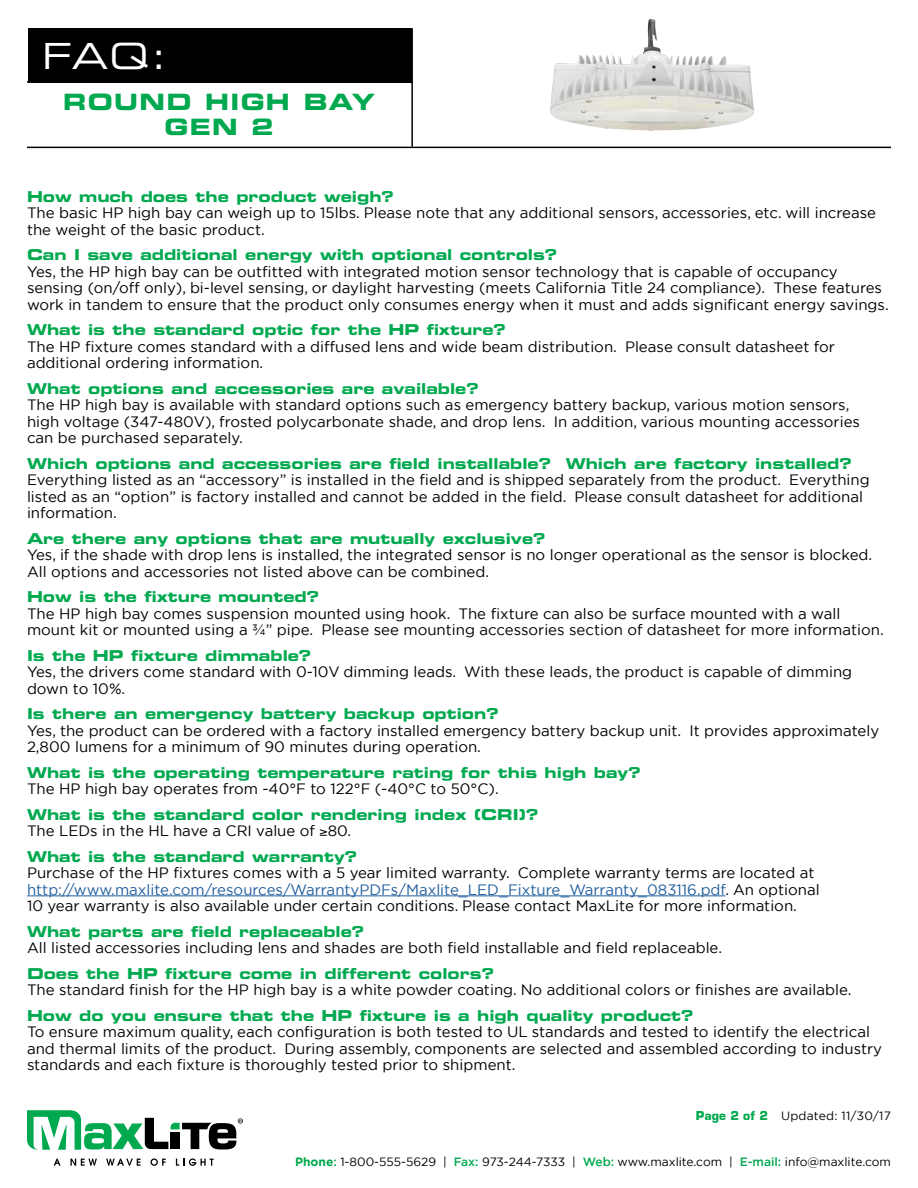
<style>
.page{position:relative;width:918px;height:1188px;background:#fff}
.page>*{position:absolute;margin:0;border:0;box-sizing:border-box;transform-origin:0 0}
.t1{font:36px "Eurostile Extended Two";color:#fff}
.t2{font:22.5px/25.2px "Eurostile Bold Extended Two";letter-spacing:.06em;color:#00a94f;text-align:center}
.t3{font:15px/16.5px "Gotham";color:#000}
.t4{font:15px "Eurostile Bold Extended Two";color:#00a94f}
.t5{font:12px "Gotham";color:#000}
.t6{font:12px "Gotham";letter-spacing:.02em;color:#000}
.s1{color:#215e9e}
.s2{font-family:"Eurostile";font-weight:700;color:#00a94f}
.s3{font-weight:700;color:#00a94f}
.s4{font-weight:500;color:#00a94f}
</style>
<div class="page">
<div style="left:28px;top:28px;width:383px;height:55px;background:#000"></div>
<svg style="left:54px;top:1159px;width:7px;height:7px"></svg>
<svg style="left:70px;top:1159px;width:27px;height:7px"></svg>
<svg style="left:106px;top:1159px;width:35px;height:7px"></svg>
<svg style="left:151px;top:1158px;width:15px;height:8px"></svg>
<svg style="left:176px;top:1158px;width:38px;height:8px"></svg>
<svg style="left:27px;top:1110px;width:216px;height:40px"></svg>
<hr style="left:27px;top:147px;width:864px;height:1px;background:#000">
<hr style="left:27px;top:81px;width:385px;height:2px;background:#000">
<hr style="left:411px;top:28px;width:2px;height:119px;background:#000">
<img style="left:550px;top:19px;width:101px;height:112px">
<hr style="left:27px;top:895px;width:698px;height:1px;background:#215e9e">
<h1 class="t1" style="left:42px;top:32px;width:127px">FAQ:</h1>
<h2 class="t2" style="left:63px;top:89px;width:313px">ROUND HIGH BAY<br>GEN 2</h2>
<p class="t4" style="left:27px;top:186px;width:368px">How much does the product weigh?</p>
<p class="t3" style="left:27px;top:204px;width:851px">The basic HP high bay can weigh up to 15lbs. Please note that any additional sensors, accessories, etc. will increase the weight of the basic product.</p>
<p class="t4" style="left:27px;top:244px;width:532px">Can I save additional energy with optional controls?</p>
<p class="t3" style="left:27px;top:263px;width:863px">Yes, the HP high bay can be outfitted with integrated motion sensor technology that is capable of occupancy sensing (on/off only), bi-level sensing, or daylight harvesting (meets California Title 24 compliance). These features work in tandem to ensure that the product only consumes energy when it must and adds significant energy savings.</p>
<p class="t4" style="left:27px;top:319px;width:480px">What is the standard optic for the HP fixture?</p>
<p class="t3" style="left:27px;top:338px;width:810px">The HP fixture comes standard with a diffused lens and wide beam distribution. Please consult datasheet for additional ordering information.</p>
<p class="t4" style="left:27px;top:378px;width:453px">What options and accessories are available?</p>
<p class="t3" style="left:27px;top:396px;width:835px">The HP high bay is available with standard options such as emergency battery backup, various motion sensors, high voltage (347-480V), frosted polycarbonate shade, and drop lens. In addition, various mounting accessories can be purchased separately.</p>
<p class="t4" style="left:27px;top:453px;width:826px">Which options and accessories are field installable? Which are factory installed?</p>
<p class="t3" style="left:27px;top:471px;width:844px">Everything listed as an “accessory” is installed in the field and is shipped separately from the product. Everything listed as an “option” is factory installed and cannot be added in the field. Please consult datasheet for additional information.</p>
<p class="t4" style="left:27px;top:528px;width:520px">Are there any options that are mutually exclusive?</p>
<p class="t3" style="left:27px;top:546px;width:847px">Yes, if the shade with drop lens is installed, the integrated sensor is no longer operational as the sensor is blocked.<br>All options and accessories not listed above can be combined.</p>
<p class="t4" style="left:27px;top:586px;width:294px">How is the fixture mounted?</p>
<p class="t3" style="left:27px;top:605px;width:858px">The HP high bay comes suspension mounted using hook. The fixture can also be surface mounted with a wall mount kit or mounted using a ¾” pipe. Please see mounting accessories section of datasheet for more information.</p>
<p class="t4" style="left:27px;top:645px;width:286px">Is the HP fixture dimmable?</p>
<p class="t3" style="left:27px;top:663px;width:827px">Yes, the drivers come standard with 0-10V dimming leads. With these leads, the product is capable of dimming down to 10%.</p>
<p class="t4" style="left:27px;top:703px;width:473px">Is there an emergency battery backup option?</p>
<p class="t3" style="left:27px;top:722px;width:854px">Yes, the product can be ordered with a factory installed emergency battery backup unit. It provides approximately<br>2,800 lumens for a minimum of 90 minutes during operation.</p>
<p class="t4" style="left:27px;top:762px;width:615px">What is the operating temperature rating for this high bay?</p>
<p class="t3" style="left:27px;top:780px;width:473px">The HP high bay operates from -40°F to 122°F (-40°C to 50°C).</p>
<p class="t4" style="left:27px;top:804px;width:513px">What is the standard color rendering index (CRI)?</p>
<p class="t3" style="left:27px;top:822px;width:326px">The LEDs in the HL have a CRI value of ≥80.</p>
<p class="t4" style="left:27px;top:846px;width:332px">What is the standard warranty?</p>
<p class="t3" style="left:27px;top:864px;width:794px">Purchase of the HP fixtures comes with a 5 year limited warranty. Complete warranty terms are located at <span class="s1">http://www.maxlite.com/resources/WarrantyPDFs/Maxlite_LED_Fixture_Warranty_083116.pdf</span>. An optional<br>10 year warranty is also available under certain conditions. Please contact MaxLite for more information.</p>
<p class="t4" style="left:27px;top:921px;width:339px">What parts are field replaceable?</p>
<p class="t3" style="left:27px;top:939px;width:697px">All listed accessories including lens and shades are both field installable and field replaceable.</p>
<p class="t4" style="left:27px;top:963px;width:468px">Does the HP fixture come in different colors?</p>
<p class="t3" style="left:27px;top:981px;width:826px">The standard finish for the HP high bay is a white powder coating. No additional colors or finishes are available.</p>
<p class="t4" style="left:27px;top:1005px;width:668px">How do you ensure that the HP fixture is a high quality product?</p>
<p class="t3" style="left:27px;top:1023px;width:857px">To ensure maximum quality, each configuration is both tested to UL standards and tested to identify the electrical and thermal limits of the product. During assembly, components are selected and assembled according to industry standards and each fixture is thoroughly tested prior to shipment.</p>
<p class="t6" style="left:696px;top:1108px;width:197px"><span class="s2">Page 2 of 2</span> Updated: 11/30/17</p>
<p class="t5" style="left:295px;top:1154px;width:597px"><span class="s3">Phone</span><span class="s4">:</span> 1-800-555-5629 | <span class="s4">Fax:</span> 973-244-7333 | <span class="s4">Web:</span> www.maxlite.com | <span class="s4">E-mail:</span> info@maxlite.com</p>
</div>
